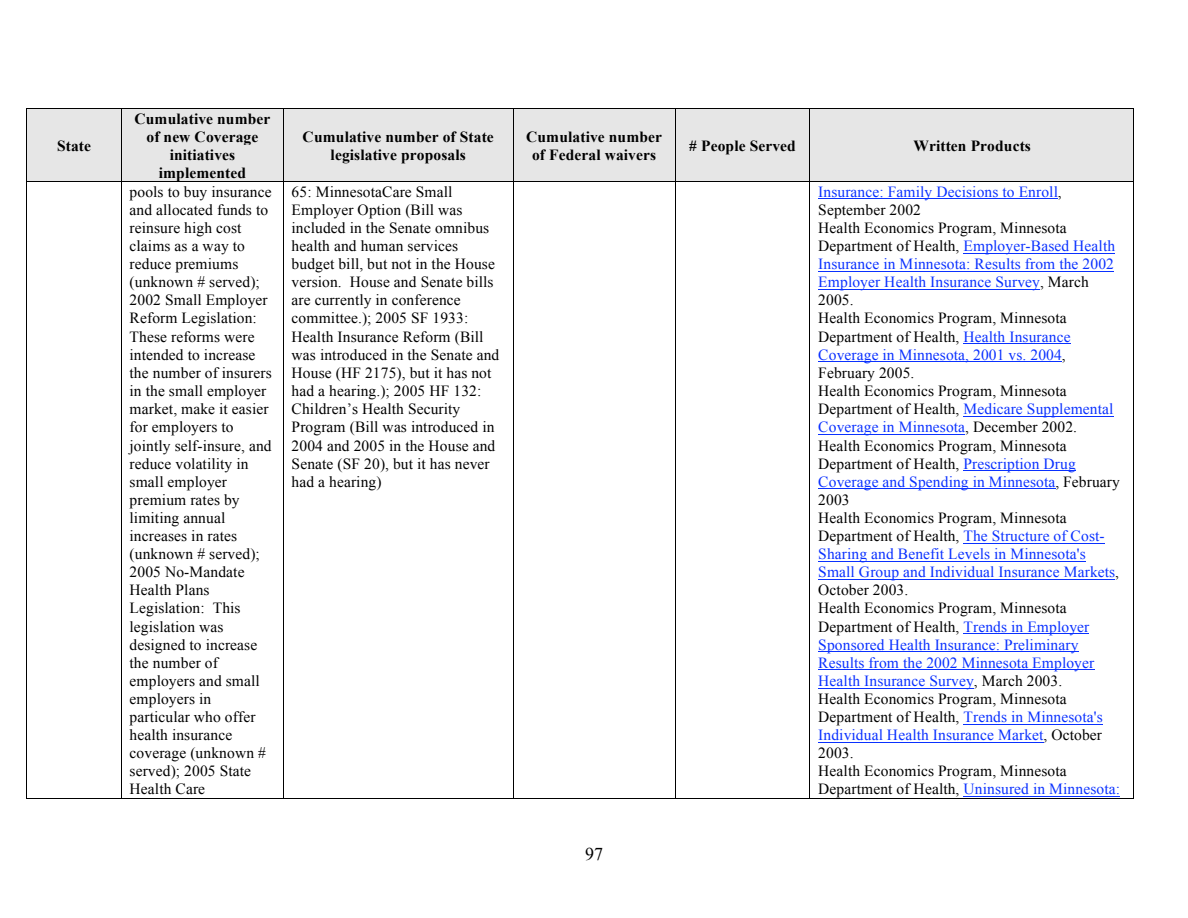
<style>
.page{position:relative;width:1188px;height:918px;background:#fff}
.page>*{position:absolute;margin:0;border:0;box-sizing:border-box;transform-origin:0 0}
.t1{font:18px "Times New Roman";color:#000}
.t2{font:15.45px/18.1px "Times New Roman";letter-spacing:.01em;color:#0a31ff}
.t3{font:15.45px/18.1px "Times New Roman";letter-spacing:.01em;color:#000}
.t4{font:700 15.45px/18.1px "Times New Roman";letter-spacing:.01em;color:#000;text-align:center}
.s1{color:#000}
</style>
<div class="page">
<div style="left:27px;top:109px;width:94px;height:72px;background:#e6e6e6"></div>
<div style="left:122px;top:109px;width:161px;height:72px;background:#e6e6e6"></div>
<div style="left:284px;top:109px;width:229px;height:72px;background:#e6e6e6"></div>
<div style="left:513px;top:109px;width:162px;height:72px;background:#e6e6e6"></div>
<div style="left:675px;top:109px;width:135px;height:72px;background:#e6e6e6"></div>
<div style="left:810px;top:109px;width:324px;height:72px;background:#e6e6e6"></div>
<hr style="left:27px;top:108px;width:94px;height:1px;background:#000">
<hr style="left:122px;top:108px;width:161px;height:1px;background:#000">
<hr style="left:284px;top:108px;width:229px;height:1px;background:#000">
<hr style="left:513px;top:108px;width:162px;height:1px;background:#000">
<hr style="left:675px;top:108px;width:135px;height:1px;background:#000">
<hr style="left:810px;top:108px;width:324px;height:1px;background:#000">
<hr style="left:27px;top:109px;width:1px;height:72px;background:#000">
<hr style="left:121px;top:109px;width:1px;height:72px;background:#000">
<hr style="left:283px;top:109px;width:1px;height:72px;background:#000">
<hr style="left:513px;top:109px;width:1px;height:72px;background:#000">
<hr style="left:675px;top:109px;width:1px;height:72px;background:#000">
<hr style="left:810px;top:109px;width:1px;height:72px;background:#000">
<hr style="left:1134px;top:109px;width:1px;height:72px;background:#000">
<hr style="left:818px;top:199px;width:240px;height:1px;background:#0a31ff">
<hr style="left:963px;top:253px;width:152px;height:1px;background:#0a31ff">
<hr style="left:818px;top:271px;width:296px;height:1px;background:#0a31ff">
<hr style="left:818px;top:289px;width:222px;height:1px;background:#0a31ff">
<hr style="left:963px;top:344px;width:108px;height:1px;background:#0a31ff">
<hr style="left:818px;top:362px;width:244px;height:1px;background:#0a31ff">
<hr style="left:963px;top:416px;width:150px;height:1px;background:#0a31ff">
<hr style="left:818px;top:434px;width:147px;height:1px;background:#0a31ff">
<hr style="left:963px;top:470px;width:113px;height:1px;background:#0a31ff">
<hr style="left:818px;top:488px;width:238px;height:1px;background:#0a31ff">
<hr style="left:963px;top:543px;width:141px;height:1px;background:#0a31ff">
<hr style="left:818px;top:561px;width:268px;height:1px;background:#0a31ff">
<hr style="left:818px;top:579px;width:297px;height:1px;background:#0a31ff">
<hr style="left:963px;top:633px;width:126px;height:1px;background:#0a31ff">
<hr style="left:818px;top:651px;width:261px;height:1px;background:#0a31ff">
<hr style="left:818px;top:669px;width:276px;height:1px;background:#0a31ff">
<hr style="left:818px;top:688px;width:156px;height:1px;background:#0a31ff">
<hr style="left:963px;top:724px;width:140px;height:1px;background:#0a31ff">
<hr style="left:818px;top:742px;width:226px;height:1px;background:#0a31ff">
<hr style="left:963px;top:796px;width:157px;height:1px;background:#0a31ff">
<hr style="left:27px;top:181px;width:94px;height:1px;background:#000">
<hr style="left:122px;top:181px;width:161px;height:1px;background:#000">
<hr style="left:284px;top:181px;width:229px;height:1px;background:#000">
<hr style="left:513px;top:181px;width:162px;height:1px;background:#000">
<hr style="left:675px;top:181px;width:135px;height:1px;background:#000">
<hr style="left:810px;top:181px;width:324px;height:1px;background:#000">
<hr style="left:27px;top:182px;width:1px;height:616px;background:#000">
<hr style="left:27px;top:798px;width:94px;height:1px;background:#000">
<hr style="left:121px;top:182px;width:1px;height:616px;background:#000">
<hr style="left:122px;top:798px;width:161px;height:1px;background:#000">
<hr style="left:283px;top:182px;width:1px;height:616px;background:#000">
<hr style="left:284px;top:798px;width:229px;height:1px;background:#000">
<hr style="left:513px;top:182px;width:1px;height:616px;background:#000">
<hr style="left:513px;top:798px;width:162px;height:1px;background:#000">
<hr style="left:675px;top:182px;width:1px;height:616px;background:#000">
<hr style="left:675px;top:798px;width:135px;height:1px;background:#000">
<hr style="left:810px;top:182px;width:1px;height:616px;background:#000">
<hr style="left:810px;top:798px;width:324px;height:1px;background:#000">
<hr style="left:1134px;top:182px;width:1px;height:616px;background:#000">
<p class="t4" style="left:57px;top:136px;width:36px">State</p>
<p class="t4" style="left:134px;top:109px;width:138px">Cumulative number of new Coverage initiatives implemented</p>
<p class="t4" style="left:303px;top:127px;width:193px">Cumulative number of State legislative proposals</p>
<p class="t4" style="left:526px;top:127px;width:138px">Cumulative number of Federal waivers</p>
<p class="t4" style="left:689px;top:136px;width:108px"># People Served</p>
<p class="t4" style="left:913px;top:136px;width:119px">Written Products</p>
<p class="t3" style="left:130px;top:182px;width:144px">pools to buy insurance and allocated funds to reinsure high cost claims as a way to reduce premiums (unknown # served);<br>2002 Small Employer<br>Reform Legislation:<br>These reforms were intended to increase the number of insurers in the small employer market, make it easier for employers to jointly self-insure, and reduce volatility in small employer premium rates by limiting annual increases in rates (unknown # served);<br>2005 No-Mandate<br>Health Plans<br>Legislation: This legislation was designed to increase the number of employers and small employers in particular who offer health insurance coverage (unknown # served); 2005 State<br>Health Care</p>
<p class="t3" style="left:292px;top:182px;width:209px">65: MinnesotaCare Small<br>Employer Option (Bill was included in the Senate omnibus health and human services budget bill, but not in the House version. House and Senate bills are currently in conference committee.); 2005 SF 1933:<br>Health Insurance Reform (Bill was introduced in the Senate and<br>House (HF 2175), but it has not had a hearing.); 2005 HF 132:<br>Children’s Health Security<br>Program (Bill was introduced in<br>2004 and 2005 in the House and<br>Senate (SF 20), but it has never had a hearing)</p>
<p class="t2" style="left:818px;top:182px;width:303px">Insurance: Family Decisions to Enroll<span class="s1">, September 2002<br>Health Economics Program, Minnesota Department of Health,</span> Employer-Based Health Insurance in Minnesota: Results from the 2002<br>Employer Health Insurance Survey<span class="s1">, March 2005.<br>Health Economics Program, Minnesota Department of Health,</span> Health Insurance Coverage in Minnesota, 2001 vs. 2004<span class="s1">, February 2005.<br>Health Economics Program, Minnesota Department of Health,</span> Medicare Supplemental Coverage in Minnesota<span class="s1">, December 2002.<br>Health Economics Program, Minnesota Department of Health,</span> Prescription Drug Coverage and Spending in Minnesota<span class="s1">, February 2003<br>Health Economics Program, Minnesota Department of Health,</span> The Structure of Cost-Sharing and Benefit Levels in Minnesota's Small Group and Individual Insurance Markets<span class="s1">, October 2003.<br>Health Economics Program, Minnesota Department of Health,</span> Trends in Employer Sponsored Health Insurance: Preliminary Results from the 2002 Minnesota Employer Health Insurance Survey<span class="s1">, March 2003.<br>Health Economics Program, Minnesota Department of Health,</span> Trends in Minnesota's Individual Health Insurance Market<span class="s1">, October 2003.<br>Health Economics Program, Minnesota Department of Health,</span> Uninsured in Minnesota:</p>
<p class="t1" style="left:585px;top:844px;width:19px">97</p>
</div>
